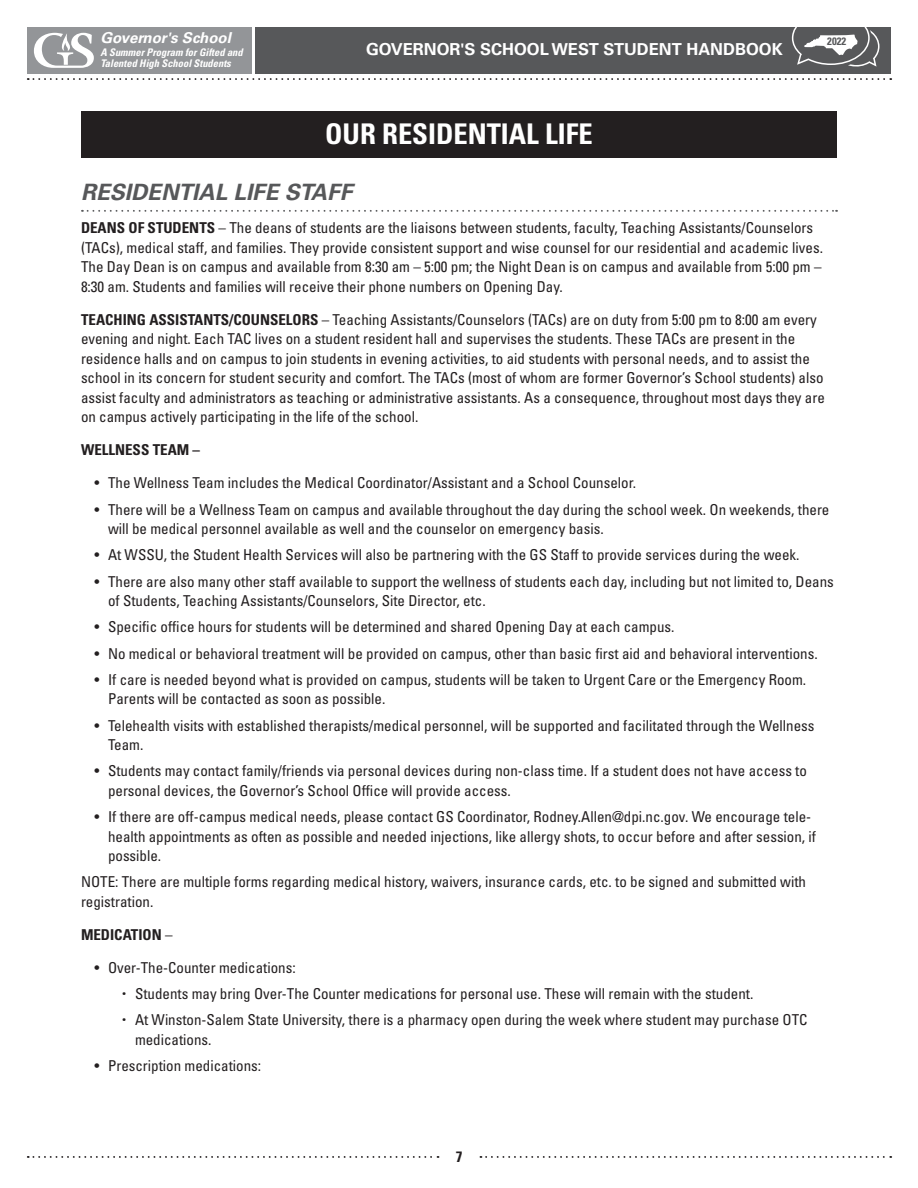
<style>
.page{position:relative;width:918px;height:1188px;background:#fff}
.page>*{position:absolute;margin:0;border:0;box-sizing:border-box;transform-origin:0 0}
.QUESTIONS{font:700 condensed 28.5px "Univers LT Std";color:#fff}
.t1{font:italic 700 22.5px "Univers LT Std";color:#57585a}
.t2{font:700 16.5px "Univers LT Std";color:#fff}
.GSW_Body{font:condensed 15px/19.5px "Univers LT Std";color:#231f20}
.GSW_Body-2{font:700 condensed 15px "Univers LT Std";color:#231f20}
.t3{font:italic 700 15px "Univers LT Std";color:#fff}
.t4{font:700 condensed 10.65px "Univers LT Std";color:#57585a}
.t5{font:italic 700 condensed 10.5px/11.2px "Univers LT Std";color:#fff}
.s1{font-weight:700}
.s2{font-weight:400}
</style>
<div class="page">
<div style="left:27px;top:27px;width:225px;height:47px;background:#939598"></div>
<svg style="left:34px;top:33px;width:60px;height:35px"></svg>
<div style="left:256px;top:27px;width:635px;height:47px;background:#57585a"></div>
<svg style="left:28px;top:78px;width:863px;height:2px"></svg>
<svg style="left:480px;top:1156px;width:411px;height:2px"></svg>
<svg style="left:28px;top:1156px;width:411px;height:2px"></svg>
<svg style="left:792px;top:27px;width:88px;height:40px"></svg>
<div style="left:81px;top:111px;width:756px;height:47px;background:#231f20"></div>
<svg style="left:82px;top:210px;width:755px;height:2px"></svg>
<p class="t3" style="left:100px;top:29px;width:132px">Governor's School</p>
<p class="t5" style="left:100px;top:47px;width:144px">A Summer Program for Gifted and<br>Talented High School Students</p>
<p class="t2" style="left:366px;top:40px;width:418px">GOVERNOR'S SCHOOL WEST STUDENT HANDBOOK</p>
<p class="t4" style="left:827px;top:35px;width:21px">2022</p>
<p class="QUESTIONS" style="left:325px;top:116px;width:269px">OUR RESIDENTIAL LIFE</p>
<p class="t1" style="left:81px;top:179px;width:273px">RESIDENTIAL LIFE STAFF</p>
<p class="GSW_Body" style="left:81px;top:218px;width:742px"><span class="s1">DEANS OF STUDENTS</span> – The deans of students are the liaisons between students, faculty, Teaching Assistants/Counselors (TACs), medical staff, and families. They provide consistent support and wise counsel for our residential and academic lives.<br>The Day Dean is on campus and available from 8:30 am – 5:00 pm; the Night Dean is on campus and available from 5:00 pm – 8:30 am. Students and families will receive their phone numbers on Opening Day.</p>
<p class="GSW_Body" style="left:81px;top:310px;width:745px"><span class="s1">TEACHING ASSISTANTS/COUNSELORS</span> – Teaching Assistants/Counselors (TACs) are on duty from 5:00 pm to 8:00 am every evening and night. Each TAC lives on a student resident hall and supervises the students. These TACs are present in the residence halls and on campus to join students in evening activities, to aid students with personal needs, and to assist the school in its concern for student security and comfort. The TACs (most of whom are former Governor’s School students) also assist faculty and administrators as teaching or administrative assistants. As a consequence, throughout most days they are on campus actively participating in the life of the school.</p>
<p class="GSW_Body-2" style="left:81px;top:441px;width:121px">WELLNESS TEAM –</p>
<p class="GSW_Body" style="left:94px;top:473px;width:541px">• The Wellness Team includes the Medical Coordinator/Assistant and a School Counselor.</p>
<p class="GSW_Body" style="left:108px;top:499px;width:723px;text-indent:-14px">• There will be a Wellness Team on campus and available throughout the day during the school week. On weekends, there will be medical personnel available as well and the counselor on emergency basis.</p>
<p class="GSW_Body" style="left:94px;top:545px;width:705px">• At WSSU, the Student Health Services will also be partnering with the GS Staff to provide services during the week.</p>
<p class="GSW_Body" style="left:108px;top:571px;width:727px;text-indent:-14px">• There are also many other staff available to support the wellness of students each day, including but not limited to, Deans of Students, Teaching Assistants/Counselors, Site Director, etc.</p>
<p class="GSW_Body" style="left:94px;top:617px;width:580px">• Specific office hours for students will be determined and shared Opening Day at each campus.</p>
<p class="GSW_Body" style="left:94px;top:643px;width:723px">• No medical or behavioral treatment will be provided on campus, other than basic first aid and behavioral interventions.</p>
<p class="GSW_Body" style="left:108px;top:670px;width:698px;text-indent:-14px">• If care is needed beyond what is provided on campus, students will be taken to Urgent Care or the Emergency Room.<br>Parents will be contacted as soon as possible.</p>
<p class="GSW_Body" style="left:108px;top:715px;width:708px;text-indent:-14px">• Telehealth visits with established therapists/medical personnel, will be supported and facilitated through the Wellness<br>Team.</p>
<p class="GSW_Body" style="left:108px;top:761px;width:701px;text-indent:-14px">• Students may contact family/friends via personal devices during non-class time. If a student does not have access to personal devices, the Governor’s School Office will provide access.</p>
<p class="GSW_Body" style="left:108px;top:807px;width:710px;text-indent:-14px">• If there are off-campus medical needs, please contact GS Coordinator, Rodney.Allen@dpi.nc.gov. We encourage tele&shy;health appointments as often as possible and needed injections, like allergy shots, to occur before and after session, if possible.</p>
<p class="GSW_Body" style="left:81px;top:872px;width:727px">NOTE: There are multiple forms regarding medical history, waivers, insurance cards, etc. to be signed and submitted with registration.</p>
<p class="GSW_Body-2" style="left:81px;top:925px;width:93px">MEDICATION <span class="s2">–</span></p>
<p class="GSW_Body" style="left:94px;top:958px;width:203px">• Over-The-Counter medications:</p>
<p class="GSW_Body" style="left:135px;top:984px;width:618px">Students may bring Over-The Counter medications for personal use. These will remain with the student.</p>
<p class="GSW_Body" style="left:135px;top:1010px;width:674px">At Winston-Salem State University, there is a pharmacy open during the week where student may purchase OTC medications.</p>
<p class="GSW_Body" style="left:94px;top:1056px;width:168px">• Prescription medications:</p>
<p class="GSW_Body-2" style="left:456px;top:1148px;width:8px">7</p>
</div>
